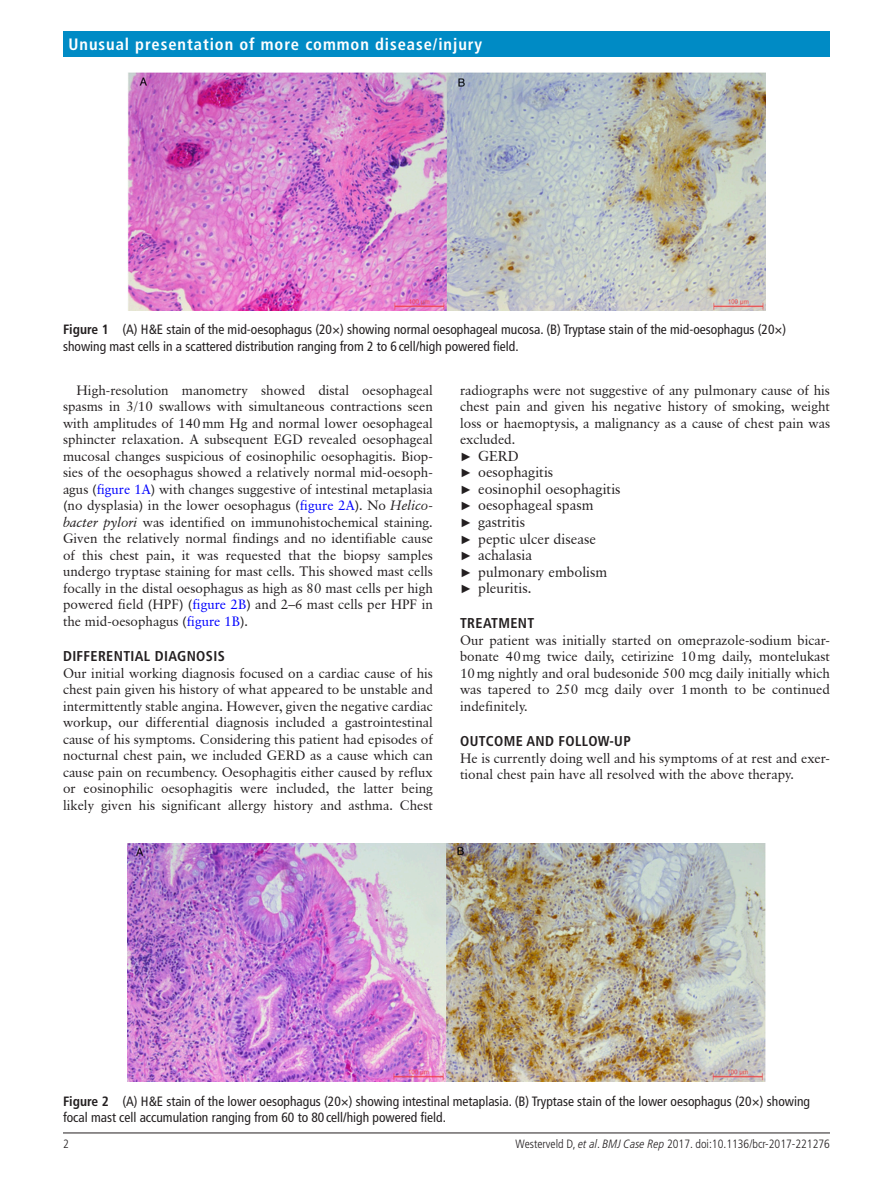
<style>
.page{position:relative;width:893px;height:1191px;background:#fff}
.page>*{position:absolute;margin:0;border:0;box-sizing:border-box;transform-origin:0 0}
.t1{font:700 condensed 16.5px "Frutiger LT Pro";letter-spacing:.055em;color:#fff}
.t2{font:14.25px/16.5px "Classical Garamond BT";color:#231f20}
.t3{font:700 condensed 14.25px "Frutiger LT Pro";letter-spacing:.025em;color:#231f20}
.t4{font:13.5px/16.5px "Classical Garamond BT";color:#231f20;text-align:justify}
.t5{font:condensed 13.5px/16.5px "Frutiger LT Pro";color:#231f20}
.t6{font:300 condensed 12px "Frutiger LT Pro";color:#231f20}
.s1{font-weight:700}
.s2{color:#00f}
.s3{font-style:italic}
.s4{font-family:"Arial";font-size:12px}
</style>
<div class="page">
<hr style="left:63px;top:1132px;width:767px;height:1px;background:#231f20">
<div style="left:63px;top:31px;width:767px;height:25px;background:#008bc5"></div>
<img style="left:127px;top:72px;width:638px;height:238px">
<img style="left:127px;top:844px;width:638px;height:237px">
<p class="t1" style="left:69px;top:34px;width:415px">Unusual presentation of more common disease/injury</p>
<p class="t5" style="left:63px;top:321px;width:725px"><span class="s1">Figure 1</span> (A) H&amp;E stain of the mid-oesophagus (20×) showing normal oesophageal mucosa. (B) Tryptase stain of the mid-oesophagus (20×) showing mast cells in a scattered distribution ranging from 2 to 6 cell/high powered field.</p>
<p class="t4" style="left:63px;top:382px;width:371px;text-indent:14px">High-resolution manometry showed distal oesophageal spasms in 3/10 swallows with simultaneous contractions seen with amplitudes of 140mm Hg and normal lower oesophageal sphincter relaxation. A subsequent EGD revealed oesophageal mucosal changes suspicious of eosinophilic oesophagitis. Biop&shy;sies of the oesophagus showed a relatively normal mid-oesoph&shy;agus (<span class="s2">figure 1A</span>) with changes suggestive of intestinal metaplasia (no dysplasia) in the lower oesophagus (<span class="s2">figure 2A</span>). No <span class="s3">Helico&shy;bacter pylori</span> was identified on immunohistochemical staining.<br>Given the relatively normal findings and no identifiable cause of this chest pain, it was requested that the biopsy samples undergo tryptase staining for mast cells. This showed mast cells focally in the distal oesophagus as high as 80 mast cells per high powered field (HPF) (<span class="s2">figure 2B</span>) and 2–6 mast cells per HPF in the mid-oesophagus (<span class="s2">figure 1B</span>).</p>
<p class="t3" style="left:63px;top:648px;width:162px">Differential diagnosis</p>
<p class="t4" style="left:63px;top:664px;width:371px">Our initial working diagnosis focused on a cardiac cause of his chest pain given his history of what appeared to be unstable and intermittently stable angina. However, given the negative cardiac workup, our differential diagnosis included a gastrointestinal cause of his symptoms. Considering this patient had episodes of nocturnal chest pain, we included GERD as a cause which can cause pain on recumbency. Oesophagitis either caused by reflux or eosinophilic oesophagitis were included, the latter being likely given his significant allergy history and asthma. Chest</p>
<p class="t4" style="left:460px;top:382px;width:371px">radiographs were not suggestive of any pulmonary cause of his chest pain and given his negative history of smoking, weight loss or haemoptysis, a malignancy as a cause of chest pain was excluded.</p>
<p class="t2" style="left:460px;top:447px;width:162px"><span class="s4">►</span> GERD<br><span class="s4">►</span> oesophagitis<br><span class="s4">►</span> eosinophil oesophagitis <span class="s4">►</span> oesophageal spasm<br><span class="s4">►</span> gastritis<br><span class="s4">►</span> peptic ulcer disease<br><span class="s4">►</span> achalasia<br><span class="s4">►</span> pulmonary embolism <span class="s4">►</span> pleuritis.</p>
<p class="t3" style="left:460px;top:615px;width:76px">Treatment</p>
<p class="t4" style="left:460px;top:631px;width:371px">Our patient was initially started on omeprazole-sodium bicar&shy;bonate 40mg twice daily, cetirizine 10mg daily, montelukast 10mg nightly and oral budesonide 500 mcg daily initially which was tapered to 250 mcg daily over 1month to be continued indefinitely.</p>
<p class="t3" style="left:460px;top:732px;width:172px">Outcome and follow-up</p>
<p class="t4" style="left:460px;top:749px;width:371px">He is currently doing well and his symptoms of at rest and exer&shy;tional chest pain have all resolved with the above therapy.</p>
<p class="t5" style="left:63px;top:1092px;width:749px"><span class="s1">Figure 2</span> (A) H&amp;E stain of the lower oesophagus (20×) showing intestinal metaplasia. (B) Tryptase stain of the lower oesophagus (20×) showing focal mast cell accumulation ranging from 60 to 80 cell/high powered field.</p>
<p class="t6" style="left:63px;top:1136px;width:7px">2</p>
<p class="t6" style="left:516px;top:1136px;width:316px">Westerveld D, <span class="s3">et al</span>. <span class="s3">BMJ Case Rep</span> 2017. doi:10.1136/bcr-2017-221276</p>
</div>
